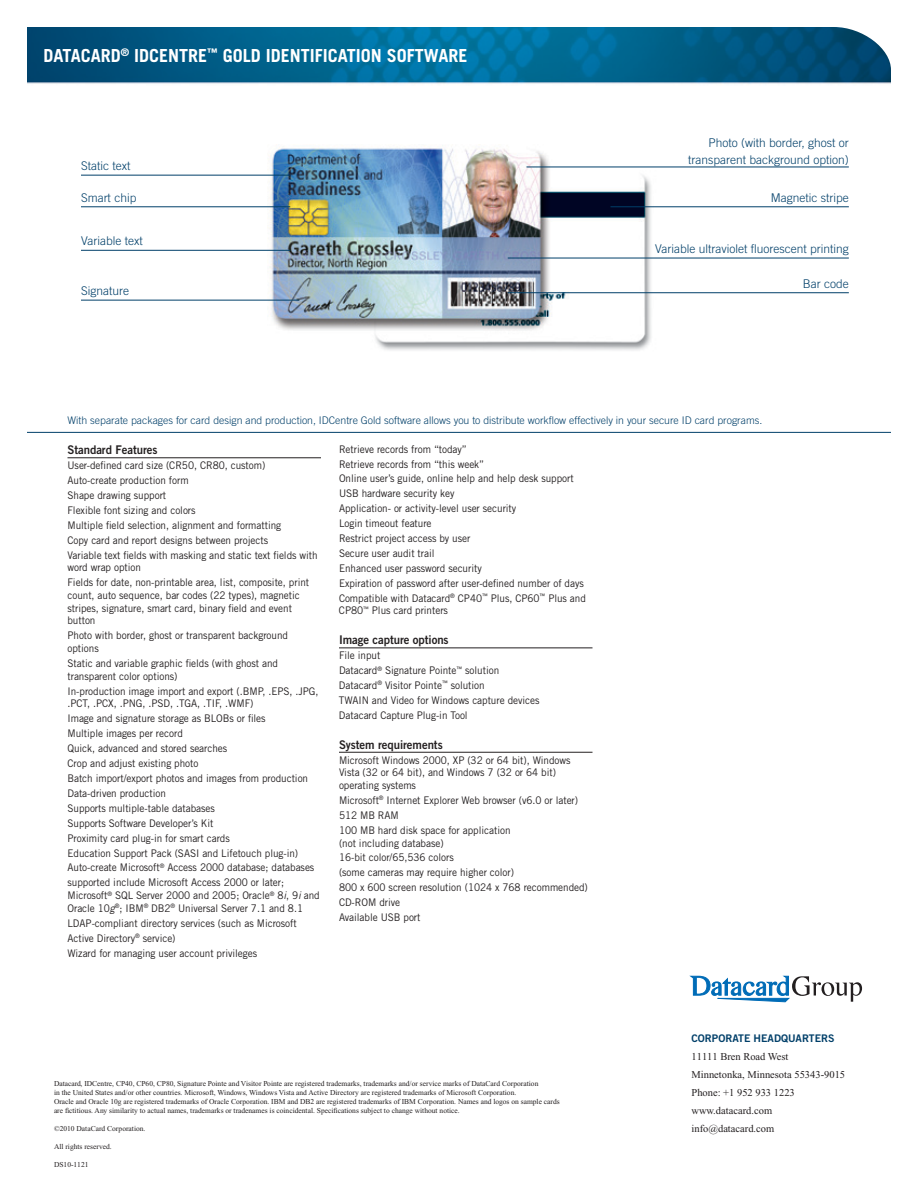
<style>
.page{position:relative;width:918px;height:1188px;background:#fff}
.page>*{position:absolute;margin:0;border:0;box-sizing:border-box;transform-origin:0 0}
.t1{font:700 18px "Trade Gothic";color:#fff}
.t2{font:300 12px/16.5px "Trade Gothic";color:#003f69;text-align:right}
.t3{font:12px "Trade Gothic Bold Two";letter-spacing:-.005em;color:#231f20;scale:.95 1}
.t4{font:10.5px/14.9px "Trade Gothic";letter-spacing:-.005em;color:#231f20;scale:.95 1}
.t5{font:300 10.5px "Trade Gothic";color:#003f69}
.t6{font:10.5px/18px "Times New Roman";color:#231f20}
.t7{font:10.5px "Trade Gothic Bold Two";color:#003f69}
.t8{font:7.5px/9px "Times New Roman";color:#231f20}
.s1{font-style:italic}
</style>
<div class="page">
<img style="left:27px;top:27px;width:864px;height:273px">
<svg style="left:690px;top:976px;width:172px;height:26px"></svg>
<hr style="left:68px;top:457px;width:253px;height:1px;background:#231f20">
<hr style="left:339px;top:648px;width:253px;height:1px;background:#231f20">
<hr style="left:339px;top:752px;width:253px;height:1px;background:#231f20">
<hr style="left:27px;top:432px;width:864px;height:1px;background:#003f69">
<img style="left:252px;top:127px;width:415px;height:224px">
<hr style="left:81px;top:175px;width:209px;height:1px;background:#003f69">
<hr style="left:81px;top:206px;width:209px;height:1px;background:#003f69">
<hr style="left:81px;top:250px;width:209px;height:1px;background:#003f69">
<hr style="left:81px;top:300px;width:218px;height:1px;background:#003f69">
<hr style="left:526px;top:167px;width:323px;height:1px;background:#003f69">
<hr style="left:610px;top:206px;width:239px;height:1px;background:#003f69">
<hr style="left:508px;top:258px;width:341px;height:1px;background:#003f69">
<hr style="left:508px;top:292px;width:341px;height:1px;background:#003f69">
<h1 class="t1" style="left:44px;top:44px;width:426px">DATACARD<sup>®</sup> IDCENTRE<sup>™</sup> GOLD IDENTIFICATION SOFTWARE</h1>
<p class="t2" style="left:81px;top:158px;width:51px">Static text</p>
<p class="t2" style="left:81px;top:189px;width:57px">Smart chip</p>
<p class="t2" style="left:81px;top:233px;width:63px">Variable text</p>
<p class="t2" style="left:81px;top:283px;width:50px">Signature</p>
<p class="t2" style="left:688px;top:134px;width:162px">Photo (with border, ghost or transparent background option)</p>
<p class="t2" style="left:771px;top:189px;width:79px">Magnetic stripe</p>
<p class="t2" style="left:655px;top:240px;width:195px">Variable ultraviolet fluorescent printing</p>
<p class="t2" style="left:803px;top:275px;width:48px">Bar code</p>
<p class="t5" style="left:68px;top:414px;width:696px">With separate packages for card design and production, IDCentre Gold software allows you to distribute workflow effectively in your secure ID card programs.</p>
<p class="t3" style="left:68px;top:442px;width:96px">Standard Features</p>
<p class="t4" style="left:68px;top:458px;width:265px">User-defined card size (CR50, CR80, custom)<br>Auto-create production form<br>Shape drawing support<br>Flexible font sizing and colors<br>Multiple field selection, alignment and formatting<br>Copy card and report designs between projects<br>Variable text fields with masking and static text fields with</p>
<p class="t4" style="left:68px;top:560px;width:256px">word wrap option<br>Fields for date, non-printable area, list, composite, print</p>
<p class="t4" style="left:68px;top:589px;width:246px;line-height:12.8px">count, auto sequence, bar codes (22 types), magnetic stripes, signature, smart card, binary field and event button</p>
<p class="t4" style="left:68px;top:629px;width:234px;line-height:12.8px">Photo with border, ghost or transparent background options</p>
<p class="t4" style="left:68px;top:657px;width:223px;line-height:12.8px">Static and variable graphic fields (with ghost and transparent color options)</p>
<p class="t4" style="left:68px;top:684px;width:266px;line-height:12.8px">In-production image import and export (.BMP, .EPS, .JPG, .PCT, .PCX, .PNG, .PSD, .TGA, .TIF, .WMF)</p>
<p class="t4" style="left:68px;top:711px;width:261px">Image and signature storage as BLOBs or files<br>Multiple images per record<br>Quick, advanced and stored searches<br>Crop and adjust existing photo<br>Batch import/export photos and images from production Data-driven production<br>Supports multiple-table databases<br>Supports Software Developer’s Kit<br>Proximity card plug-in for smart cards<br>Education Support Pack (SASI and Lifetouch plug-in)<br>Auto-create Microsoft<sup>®</sup> Access 2000 database; databases supported include Microsoft Access 2000 or later;</p>
<p class="t4" style="left:67px;top:889px;width:267px;line-height:12.8px">Microsoft<sup>®</sup> SQL Server 2000 and 2005; Oracle<sup>®</sup> 8<span class="s1">i</span>, 9<span class="s1">i</span> and<br>Oracle 10<span class="s1">g</span><sup>®</sup>; IBM<sup>®</sup> DB2<sup>®</sup> Universal Server 7.1 and 8.1</p>
<p class="t4" style="left:68px;top:915px;width:243px">LDAP-compliant directory services (such as Microsoft<br>Active Directory<sup>®</sup> service)<br>Wizard for managing user account privileges</p>
<p class="t4" style="left:339px;top:441px;width:261px">Retrieve records from “today”<br>Retrieve records from “this week”<br>Online user’s guide, online help and help desk support USB hardware security key<br>Application- or activity-level user security<br>Login timeout feature<br>Restrict project access by user<br>Secure user audit trail<br>Enhanced user password security<br>Expiration of password after user-defined number of days Compatible with Datacard<sup>®</sup> CP40<sup>™</sup> Plus, CP60<sup>™</sup> Plus and</p>
<p class="t4" style="left:339px;top:603px;width:116px">CP80<sup>™</sup> Plus card printers</p>
<p class="t3" style="left:339px;top:633px;width:117px">Image capture options</p>
<p class="t4" style="left:339px;top:648px;width:213px">File input<br>Datacard<sup>®</sup> Signature Pointe<sup>™</sup> solution<br>Datacard<sup>®</sup> Visitor Pointe<sup>™</sup> solution<br>TWAIN and Video for Windows capture devices<br>Datacard Capture Plug-in Tool</p>
<p class="t3" style="left:339px;top:737px;width:111px">System requirements</p>
<p class="t4" style="left:339px;top:753px;width:245px;line-height:12.8px">Microsoft Windows 2000, XP (32 or 64 bit), Windows<br>Vista (32 or 64 bit), and Windows 7 (32 or 64 bit) operating systems</p>
<p class="t4" style="left:339px;top:793px;width:253px">Microsoft<sup>®</sup> Internet Explorer Web browser (v6.0 or later)<br>512 MB RAM<br>100 MB hard disk space for application</p>
<p class="t4" style="left:339px;top:835px;width:264px">(not including database)<br>16-bit color/65,536 colors<br>(some cameras may require higher color)<br>800 x 600 screen resolution (1024 x 768 recommended)<br>CD-ROM drive<br>Available USB port</p>
<p class="t8" style="left:54px;top:1079px;width:507px">Datacard, IDCentre, CP40, CP60, CP80, Signature Pointe and Visitor Pointe are registered trademarks, trademarks and/or service marks of DataCard Corporation<br>in the United States and/or other countries. Microsoft, Windows, Windows Vista and Active Directory are registered trademarks of Microsoft Corporation.<br>Oracle and Oracle 10g are registered trademarks of Oracle Corporation. IBM and DB2 are registered trademarks of IBM Corporation. Names and logos on sample cards are fictitious. Any similarity to actual names, trademarks or tradenames is coincidental. Specifications subject to change without notice.</p>
<p class="t8" style="left:54px;top:1124px;width:93px">©2010 DataCard Corporation.</p>
<p class="t8" style="left:54px;top:1142px;width:59px">All rights reserved.</p>
<p class="t8" style="left:54px;top:1160px;width:36px">DS10-1121</p>
<p class="t7" style="left:692px;top:1032px;width:145px">Corporate Headquarters</p>
<p class="t6" style="left:692px;top:1048px;width:155px">11111 Bren Road West<br>Minnetonka, Minnesota 55343-9015<br>Phone: +1 952 933 1223 www.datacard.com info@datacard.com</p>
</div>
